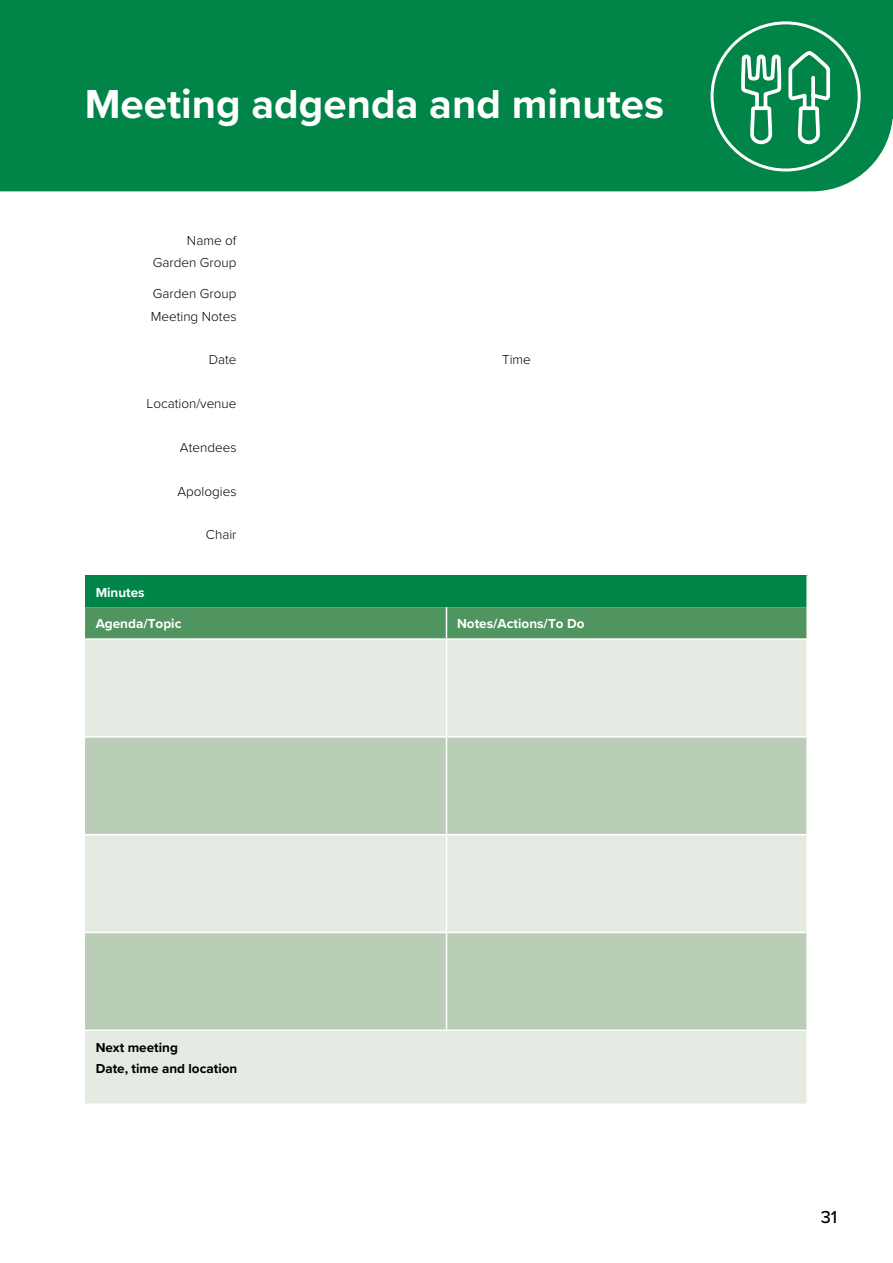
<style>
.page{position:relative;width:893px;height:1263px;background:#fff}
.page>*{position:absolute;margin:0;border:0;box-sizing:border-box;transform-origin:0 0}
.t1{font:700 42px "Proxima Nova";color:#fff}
.t2{font:500 18px "Proxima Nova";color:#000}
.t3{font:300 13.5px/22.5px "Proxima Nova";color:#000;text-align:right}
.t4{font:700 13.5px "Proxima Nova";color:#fff}
.t5{font:700 13.5px/21px "Proxima Nova";color:#000}
</style>
<div class="page">
<div style="left:85px;top:575px;width:722px;height:32px;background:#008448"></div>
<div style="left:85px;top:607px;width:721px;height:31px;background:#509460"></div>
<div style="left:85px;top:640px;width:721px;height:463px;background:#e5eae2"></div>
<svg style="left:85px;top:738px;width:721px;height:291px;background:#c8d6c5"></svg>
<hr style="left:806px;top:575px;width:2px;height:32px;background:#fff">
<hr style="left:446px;top:607px;width:1px;height:31px;background:#fff">
<hr style="left:446px;top:640px;width:1px;height:96px;background:#fff">
<hr style="left:85px;top:736px;width:361px;height:2px;background:#fff">
<hr style="left:446px;top:736px;width:362px;height:2px;background:#fff">
<hr style="left:446px;top:738px;width:1px;height:96px;background:#fff">
<hr style="left:85px;top:834px;width:361px;height:1px;background:#fff">
<hr style="left:446px;top:834px;width:362px;height:1px;background:#fff">
<hr style="left:446px;top:835px;width:1px;height:97px;background:#fff">
<hr style="left:85px;top:932px;width:361px;height:1px;background:#fff">
<hr style="left:446px;top:932px;width:362px;height:1px;background:#fff">
<hr style="left:446px;top:933px;width:1px;height:96px;background:#fff">
<hr style="left:85px;top:1029px;width:361px;height:2px;background:#fff">
<hr style="left:446px;top:1029px;width:362px;height:2px;background:#fff">
<div style="left:0;top:0;width:893px;height:191px;background:#008448"></div>
<div style="left:861px;top:0;width:32px;height:118px;background:#008448"></div>
<div style="left:712px;top:23px;width:147px;height:147px;background:#008448;border-radius:50%"></div>
<svg style="left:739px;top:0;width:93px;height:192px"></svg>
<h3 class="t1" style="left:85px;top:73px;width:581px">Meeting adgenda and minutes</h3>
<p class="t3" style="left:153px;top:228px;width:85px">Name of<br>Garden Group</p>
<p class="t3" style="left:151px;top:282px;width:87px;text-align:left">Garden Group<br>Meeting Notes</p>
<p class="t3" style="left:209px;top:348px;width:29px">Date</p>
<p class="t3" style="left:502px;top:348px;width:30px">Time</p>
<p class="t3" style="left:147px;top:392px;width:92px">Location/venue</p>
<p class="t3" style="left:180px;top:435px;width:58px">Atendees</p>
<p class="t3" style="left:177px;top:479px;width:61px">Apologies</p>
<p class="t3" style="left:206px;top:523px;width:32px">Chair</p>
<p class="t4" style="left:96px;top:582px;width:51px">Minutes</p>
<p class="t4" style="left:96px;top:614px;width:87px">Agenda/Topic</p>
<p class="t4" style="left:457px;top:614px;width:129px">Notes/Actions/To Do</p>
<p class="t5" style="left:96px;top:1036px;width:143px">Next meeting<br>Date, time and location</p>
<h2 class="t2" style="left:821px;top:1204px;width:18px">31</h2>
</div>
